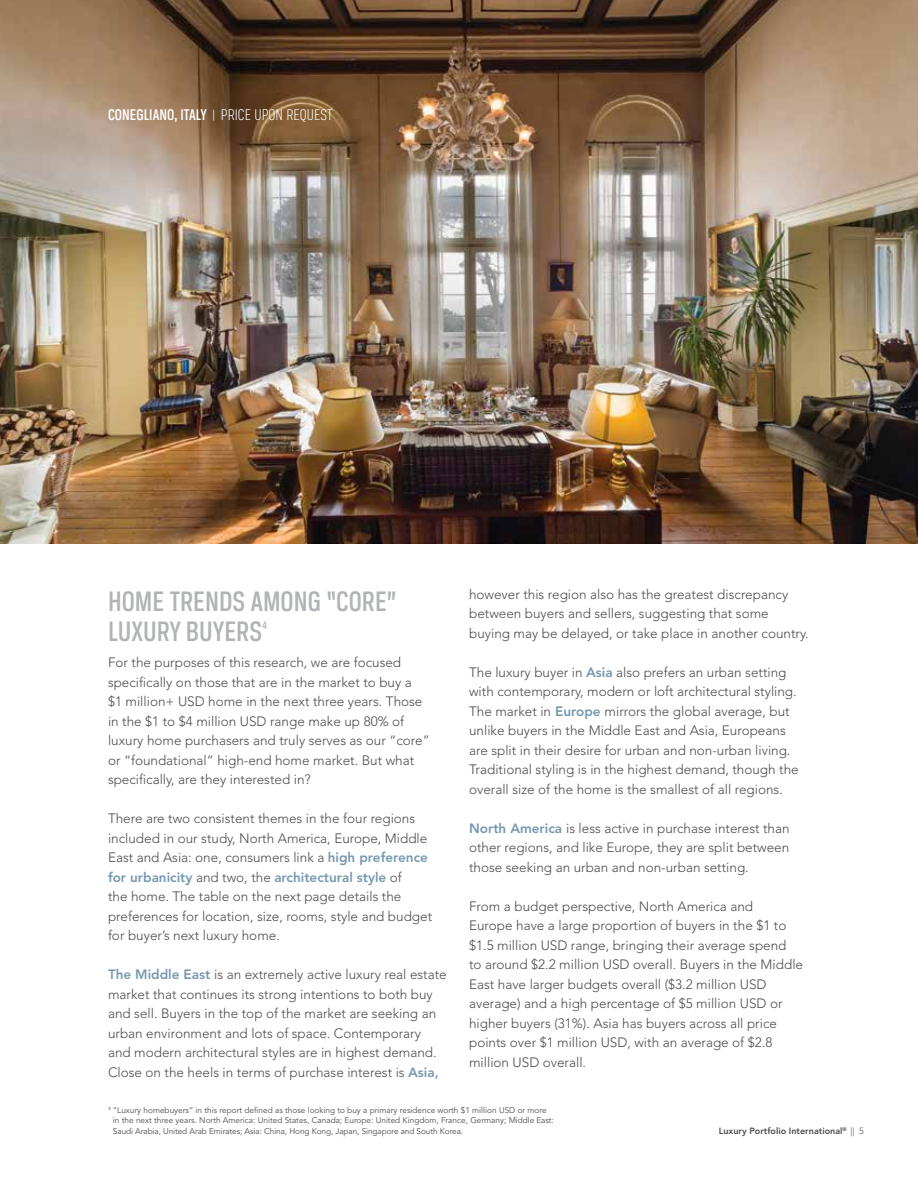
<style>
.page{position:relative;width:918px;height:1188px;background:#fff}
.page>*{position:absolute;margin:0;border:0;box-sizing:border-box;transform-origin:0 0}
.t1{font:500 30px/30px "Breuer Condensed";color:#b1b3b6}
.t2{font:500 16.5px "Breuer Condensed";color:#fff}
.t3{font:300 13.5px/19.5px "Avenir LT Std";color:#4c4c4e}
.t4{font:500 11.4px "Breuer Condensed";color:#b1b3b6}
.t5{font:800 9px "Avenir LT Std";color:#4c4c4e}
.t6{font:8.25px/10.5px "Avenir LT Std";color:#4c4c4e}
.s1{font-weight:300;font-size:13.5px}
.s2{font-weight:300}
.s3{font-weight:800;color:#7698af}
</style>
<div class="page">
<img style="left:0;top:0;width:918px;height:543px">
<p class="t2" style="left:108px;top:106px;width:226px">CONEGLIANO, ITALY <span class="s1">|</span> <span class="s2">PRICE UPON REQUEST</span></p>
<h1 class="t1" style="left:108px;top:586px;width:290px">HOME TRENDS AMONG “CORE”<br>LUXURY BUYERS</h1>
<p class="t4" style="left:262px;top:619px;width:6px">4</p>
<p class="t3" style="left:108px;top:653px;width:323px">For the purposes of this research, we are focused specifically on those that are in the market to buy a<br>$1 million+ USD home in the next three years. Those in the $1 to $4 million USD range make up 80% of luxury home purchasers and truly serves as our “core” or “foundational” high-end home market. But what specifically, are they interested in?</p>
<p class="t3" style="left:108px;top:809px;width:326px">There are two consistent themes in the four regions included in our study, North America, Europe, Middle East and Asia: one, consumers link a <span class="s3">high preference for urbanicity</span> and two, the <span class="s3">architectural style</span> of<br>the home. The table on the next page details the preferences for location, size, rooms, style and budget for buyer’s next luxury home.</p>
<p class="t3" style="left:108px;top:965px;width:340px"><span class="s3">The Middle East</span> is an extremely active luxury real estate market that continues its strong intentions to both buy and sell. Buyers in the top of the market are seeking an urban environment and lots of space. Contemporary and modern architectural styles are in highest demand.<br>Close on the heels in terms of purchase interest is <span class="s3">Asia,</span></p>
<p class="t3" style="left:469px;top:584px;width:341px">however this region also has the greatest discrepancy between buyers and sellers, suggesting that some buying may be delayed, or take place in another country.</p>
<p class="t3" style="left:469px;top:662px;width:331px">The luxury buyer in <span class="s3">Asia</span> also prefers an urban setting with contemporary, modern or loft architectural styling.<br>The market in <span class="s3">Europe</span> mirrors the global average, but unlike buyers in the Middle East and Asia, Europeans are split in their desire for urban and non-urban living.<br>Traditional styling is in the highest demand, though the overall size of the home is the smallest of all regions.</p>
<p class="t3" style="left:469px;top:818px;width:322px;text-align:justify"><span class="s3">North America</span> is less active in purchase interest than other regions, and like Europe, they are split between those seeking an urban and non-urban setting.</p>
<p class="t3" style="left:469px;top:896px;width:335px">From a budget perspective, North America and<br>Europe have a large proportion of buyers in the $1 to $1.5 million USD range, bringing their average spend<br>to around $2.2 million USD overall. Buyers in the Middle East have larger budgets overall ($3.2 million USD average) and a high percentage of $5 million USD or higher buyers (31%). Asia has buyers across all price points over $1 million USD, with an average of $2.8 million USD overall.</p>
<p class="t6" style="left:113px;top:1105px;width:442px;text-indent:-5px"><sup>4</sup> “Luxury homebuyers” in this report defined as those looking to buy a primary residence worth $1 million USD or more in the next three years. North America: United States, Canada; Europe: United Kingdom, France, Germany; Middle East:<br>Saudi Arabia, United Arab Emirates; Asia: China, Hong Kong, Japan, Singapore and South Korea.</p>
<p class="t5" style="left:719px;top:1126px;width:147px">Luxury Portfolio International<sup>®</sup> <span class="s2">|| 5</span></p>
</div>
